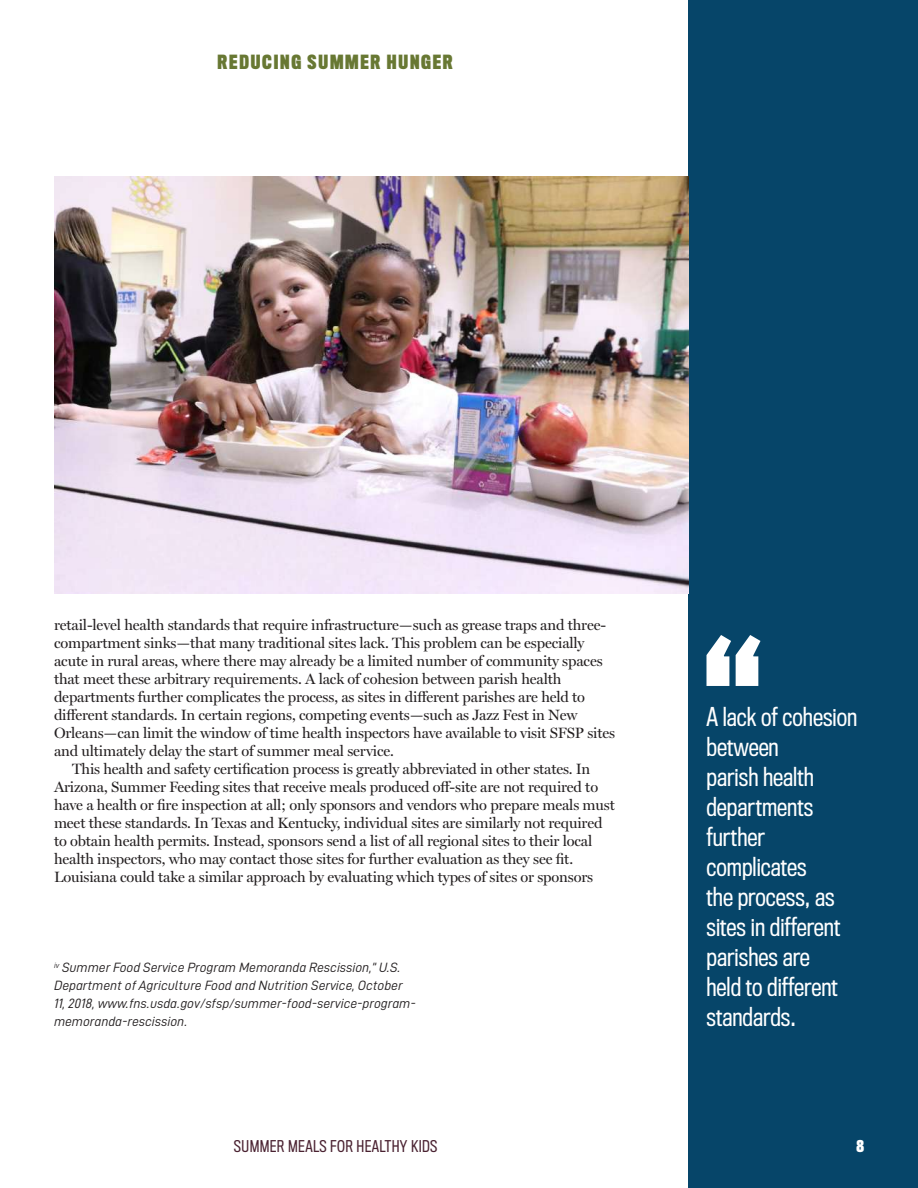
<style>
.page{position:relative;width:918px;height:1188px;background:#fff}
.page>*{position:absolute;margin:0;border:0;box-sizing:border-box;transform-origin:0 0}
.t1{font:24px/30px "Titling Gothic FB Cond";color:#fff}
.t2{font:700 18px "Titling Gothic FB Comp";letter-spacing:.1em;color:#687833}
.t3{font:15px "Miller Display";letter-spacing:-.01em;color:#231f20}
.t4{font:15px "Titling Gothic FB Cond";letter-spacing:.025em;color:#4a2231}
.t5{font:700 15px "Titling Gothic FB Comp";color:#fff}
.t6{font:13.5px/18px "D DIN Italic";color:#231f20}
</style>
<div class="page">
<div style="left:688px;top:0;width:230px;height:1188px;background:#064569"></div>
<svg style="left:706px;top:635px;width:54px;height:51px"></svg>
<img style="left:54px;top:176px;width:634px;height:417px">
<p class="t2" style="left:218px;top:51px;width:237px">REDUCING SUMMER HUNGER</p>
<p class="t3" style="left:54px;top:616px;width:554px">retail-level health standards that require infrastructure—such as grease traps and three-</p>
<p class="t3" style="left:54px;top:634px;width:532px">compartment sinks—that many traditional sites lack. This problem can be especially</p>
<p class="t3" style="left:54px;top:652px;width:550px">acute in rural areas, where there may already be a limited number of community spaces</p>
<p class="t3" style="left:54px;top:670px;width:509px">that meet these arbitrary requirements. A lack of cohesion between parish health</p>
<p class="t3" style="left:54px;top:688px;width:533px">departments further complicates the process, as sites in different parishes are held to</p>
<p class="t3" style="left:54px;top:706px;width:525px">different standards. In certain regions, competing events—such as Jazz Fest in New</p>
<p class="t3" style="left:54px;top:724px;width:563px">Orleans—can limit the window of time health inspectors have available to visit SFSP sites</p>
<p class="t3" style="left:54px;top:742px;width:341px">and ultimately delay the start of summer meal service.</p>
<p class="t3" style="left:72px;top:760px;width:520px">This health and safety certification process is greatly abbreviated in other states. In</p>
<p class="t3" style="left:54px;top:778px;width:546px">Arizona, Summer Feeding sites that receive meals produced off-site are not required to</p>
<p class="t3" style="left:54px;top:796px;width:563px">have a health or fire inspection at all; only sponsors and vendors who prepare meals must</p>
<p class="t3" style="left:54px;top:814px;width:550px">meet these standards. In Texas and Kentucky, individual sites are similarly not required</p>
<p class="t3" style="left:54px;top:832px;width:540px">to obtain health permits. Instead, sponsors send a list of all regional sites to their local</p>
<p class="t3" style="left:54px;top:850px;width:521px">health inspectors, who may contact those sites for further evaluation as they see fit.</p>
<p class="t3" style="left:54px;top:868px;width:541px">Louisiana could take a similar approach by evaluating which types of sites or sponsors</p>
<p class="t6" style="left:54px;top:958px;width:363px"><sup>iv</sup> Summer Food Service Program Memoranda Rescission,” U.S.<br>Department of Agriculture Food and Nutrition Service, October 11, 2018, www.fns.usda.gov/sfsp/summer-food-service-program&shy;memoranda-rescission.</p>
<p class="t4" style="left:234px;top:1137px;width:205px">SUMMER MEALS FOR HEALTHY KIDS</p>
<h1 class="t1" style="left:706px;top:702px;width:152px">A lack of cohesion between<br>parish health departments further complicates<br>the process, as sites in different parishes are<br>held to different standards.</h1>
<p class="t5" style="left:856px;top:1137px;width:9px">8<sup>8</sup></p>
</div>
